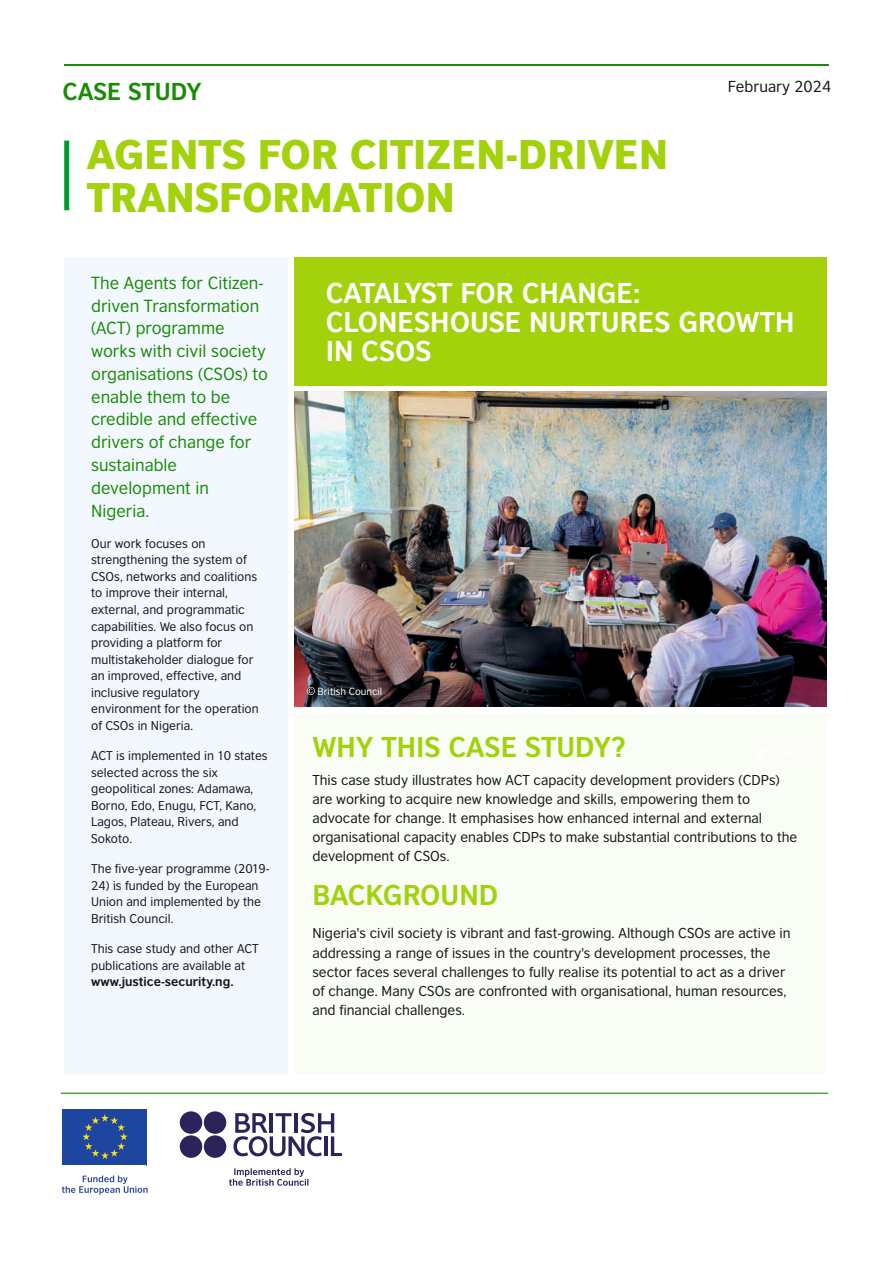
<style>
.page{position:relative;width:893px;height:1262px;background:#fff}
.page>*{position:absolute;margin:0;border:0;box-sizing:border-box;transform-origin:0 0}
.t1{font:900 39px/42.3px "British Council Sans";color:#a3d20d}
.t2{font:700 27px/29px "British Council Sans";color:#fff}
.t3{font:700 27px "British Council Sans";color:#a3d20d}
.t4{font:700 23.1px "British Council Sans";color:#1a8c08}
.t5{font:16.5px/22.8px "British Council Sans";color:#1a8c08}
.t6{font:15px "British Council Sans";color:#151616}
.t7{font:13.5px/19.2px "British Council Sans";color:#151616}
.t8{font:12px/16.5px "British Council Sans";color:#151616}
.t9{font:700 12px "British Council Sans";color:#151616}
.t10{font:9.75px "British Council Sans";color:#fff}
</style>
<div class="page">
<div style="left:64px;top:257px;width:224px;height:817px;background:#f3f8fe"></div>
<div style="left:294px;top:714px;width:532px;height:359px;background:#fafdf6"></div>
<hr style="left:61px;top:1092px;width:767px;height:1px;background:#1a8c08">
<hr style="left:65px;top:65px;width:764px;height:1px;background:#1a8c08">
<div style="left:294px;top:257px;width:532px;height:128px;background:#a3d20d"></div>
<div style="left:64px;top:141px;width:5px;height:69px;background:#009b2f"></div>
<img style="left:295px;top:392px;width:531px;height:314px">
<svg style="left:307px;top:687px;width:8px;height:8px"></svg>
<div style="left:63px;top:1109px;width:84px;height:56px;background:#1e46a1"></div>
<svg style="left:82px;top:1114px;width:46px;height:45px"></svg>
<svg style="left:233px;top:1113px;width:109px;height:43px"></svg>
<div style="left:180px;top:1135px;width:22px;height:22px;background:#2a245a;border-radius:50%"></div>
<div style="left:204px;top:1135px;width:22px;height:22px;background:#2a245a;border-radius:50%"></div>
<div style="left:180px;top:1111px;width:22px;height:22px;background:#2a245a;border-radius:50%"></div>
<div style="left:204px;top:1111px;width:22px;height:22px;background:#2a245a;border-radius:50%"></div>
<svg style="left:62px;top:1175px;width:86px;height:19px"></svg>
<svg style="left:229px;top:1168px;width:79px;height:17px"></svg>
<h3 class="t4" style="left:63px;top:82px;width:140px">CASE STUDY</h3>
<p class="t6" style="left:727px;top:81px;width:105px">February 2024</p>
<h1 class="t1" style="left:87px;top:137px;width:582px">AGENTS FOR CITIZEN-DRIVEN<br>TRANSFORMATION</h1>
<p class="t5" style="left:91px;top:273px;width:178px">The Agents for Citizen&shy;driven Transformation (ACT) programme works with civil society organisations (CSOs) to enable them to be credible and effective drivers of change for sustainable development in<br>Nigeria.</p>
<p class="t8" style="left:91px;top:536px;width:169px">Our work focuses on strengthening the system of<br>CSOs, networks and coalitions to improve their internal, external, and programmatic capabilities. We also focus on providing a platform for multistakeholder dialogue for an improved, effective, and inclusive regulatory environment for the operation of CSOs in Nigeria.</p>
<p class="t8" style="left:91px;top:748px;width:178px">ACT is implemented in 10 states selected across the six geopolitical zones: Adamawa,<br>Borno, Edo, Enugu, FCT, Kano,<br>Lagos, Plateau, Rivers, and<br>Sokoto.</p>
<p class="t8" style="left:91px;top:861px;width:180px">The five-year programme (2019-</p>
<p class="t8" style="left:91px;top:878px;width:171px">24) is funded by the European<br>Union and implemented by the<br>British Council.</p>
<p class="t8" style="left:91px;top:941px;width:169px">This case study and other ACT publications are available at</p>
<p class="t9" style="left:91px;top:977px;width:144px">www.justice-security.ng.</p>
<h2 class="t2" style="left:326px;top:281px;width:470px">CATALYST FOR CHANGE:<br>CLONESHOUSE NURTURES GROWTH<br>IN CSOS</h2>
<p class="t10" style="left:317px;top:688px;width:66px">British Council</p>
<h2 class="t3" style="left:312px;top:736px;width:315px">WHY THIS CASE STUDY?</h2>
<p class="t7" style="left:312px;top:771px;width:486px">This case study illustrates how ACT capacity development providers (CDPs) are working to acquire new knowledge and skills, empowering them to advocate for change. It emphasises how enhanced internal and external organisational capacity enables CDPs to make substantial contributions to the development of CSOs.</p>
<h2 class="t3" style="left:312px;top:884px;width:187px">BACKGROUND</h2>
<p class="t7" style="left:312px;top:925px;width:480px">Nigeria's civil society is vibrant and fast-growing. Although CSOs are active in addressing a range of issues in the country's development processes, the sector faces several challenges to fully realise its potential to act as a driver of change. Many CSOs are confronted with organisational, human resources, and financial challenges.</p>
</div>
